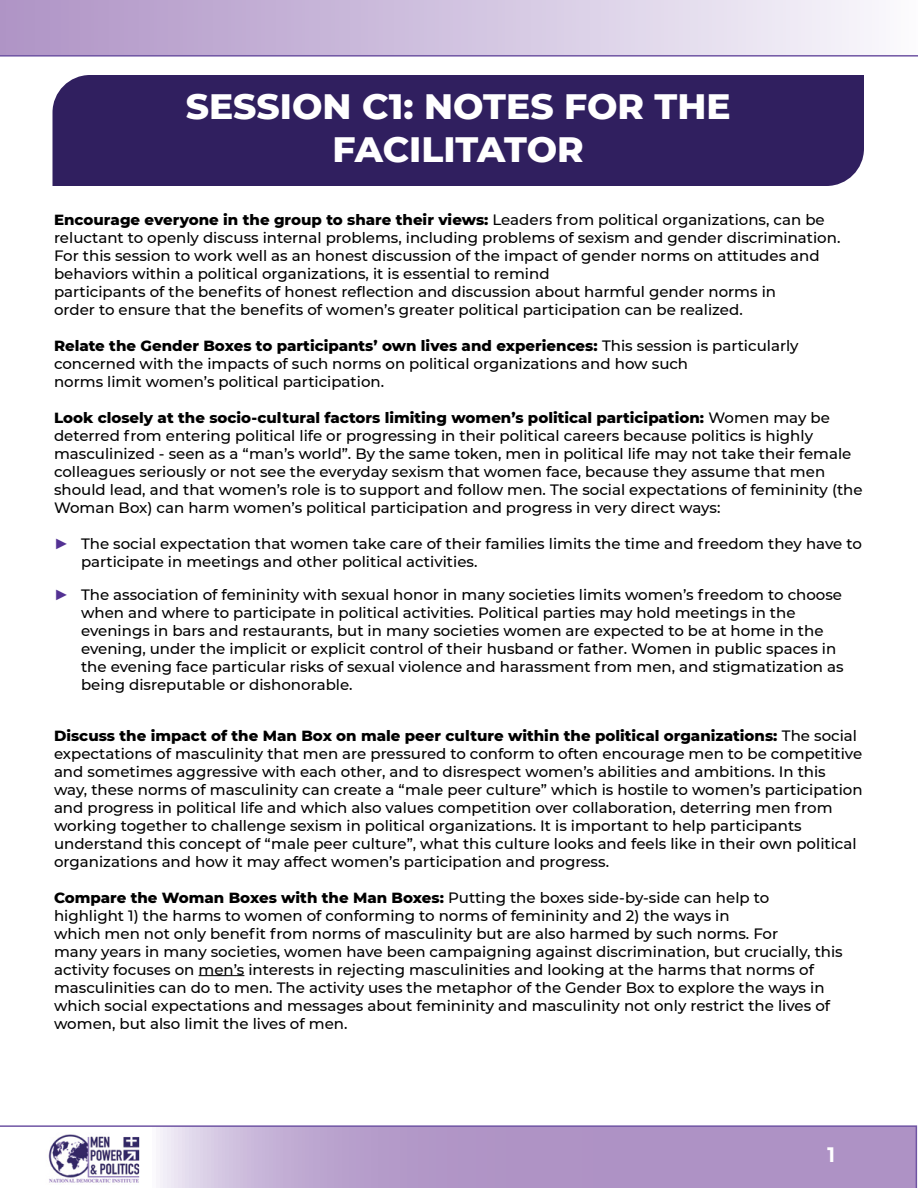
<style>
.page{position:relative;width:918px;height:1188px;background:#fff}
.page>*{position:absolute;margin:0;border:0;box-sizing:border-box;transform-origin:0 0}
.t1{font:800 36px/43.2px "Montserrat";color:#fff;text-align:center}
.t2{font:700 21px "Montserrat";color:#fff}
.t3{font:500 15px/18px "Montserrat";color:#000}
.s1{font-weight:800}
.s2{font-family:"Arial";font-weight:400;color:#533193}
</style>
<div class="page">
<svg style="left:0;top:1125px;width:917px;height:63px"></svg>
<svg style="left:0;top:0;width:918px;height:57px"></svg>
<img style="left:44px;top:1131px;width:101px;height:57px">
<hr style="left:199px;top:975px;width:45px;height:1px;background:#000">
<div style="left:52px;top:75px;width:812px;height:111px;background:#301f5f"></div>
<h1 class="t1" style="left:186px;top:82px;width:546px">SESSION C1: NOTES FOR THE<br>FACILITATOR</h1>
<p class="t3" style="left:54px;top:210px;width:788px"><span class="s1">Encourage everyone in the group to share their views:</span> Leaders from political organizations, can be reluctant to openly discuss internal problems, including problems of sexism and gender discrimination.<br>For this session to work well as an honest discussion of the impact of gender norms on attitudes and behaviors within a political organizations, it is essential to remind<br>participants of the benefits of honest reflection and discussion about harmful gender norms in<br>order to ensure that the benefits of women’s greater political participation can be realized.</p>
<p class="t3" style="left:54px;top:336px;width:746px"><span class="s1">Relate the Gender Boxes to participants’ own lives and experiences:</span> This session is particularly concerned with the impacts of such norms on political organizations and how such<br>norms limit women’s political participation.</p>
<p class="t3" style="left:54px;top:408px;width:810px"><span class="s1">Look closely at the socio-cultural factors limiting women’s political participation:</span> Women may be deterred from entering political life or progressing in their political careers because politics is highly masculinized - seen as a “man’s world”. By the same token, men in political life may not take their female colleagues seriously or not see the everyday sexism that women face, because they assume that men should lead, and that women’s role is to support and follow men. The social expectations of femininity (the Woman Box) can harm women’s political participation and progress in very direct ways:</p>
<p class="t3" style="left:81px;top:534px;width:782px;text-indent:-27px"><span class="s2">►</span> The social expectation that women take care of their families limits the time and freedom they have to participate in meetings and other political activities.</p>
<p class="t3" style="left:81px;top:585px;width:764px;text-indent:-27px"><span class="s2">►</span> The association of femininity with sexual honor in many societies limits women’s freedom to choose when and where to participate in political activities. Political parties may hold meetings in the evenings in bars and restaurants, but in many societies women are expected to be at home in the evening, under the implicit or explicit control of their husband or father. Women in public spaces in the evening face particular risks of sexual violence and harassment from men, and stigmatization as being disreputable or dishonorable.</p>
<p class="t3" style="left:54px;top:726px;width:810px"><span class="s1">Discuss the impact of the Man Box on male peer culture within the political organizations:</span> The social expectations of masculinity that men are pressured to conform to often encourage men to be competitive and sometimes aggressive with each other, and to disrespect women’s abilities and ambitions. In this way, these norms of masculinity can create a “male peer culture” which is hostile to women’s participation and progress in political life and which also values competition over collaboration, deterring men from working together to challenge sexism in political organizations. It is important to help participants understand this concept of “male peer culture”, what this culture looks and feels like in their own political organizations and how it may affect women’s participation and progress.</p>
<p class="t3" style="left:54px;top:888px;width:790px"><span class="s1">Compare the Woman Boxes with the Man Boxes:</span> Putting the boxes side-by-side can help to highlight 1) the harms to women of conforming to norms of femininity and 2) the ways in<br>which men not only benefit from norms of masculinity but are also harmed by such norms. For<br>many years in many societies, women have been campaigning against discrimination, but crucially, this activity focuses on men’s interests in rejecting masculinities and looking at the harms that norms of masculinities can do to men. The activity uses the metaphor of the Gender Box to explore the ways in which social expectations and messages about femininity and masculinity not only restrict the lives of women, but also limit the lives of men.</p>
<h2 class="t2" style="left:827px;top:1142px;width:10px">1</h2>
</div>
